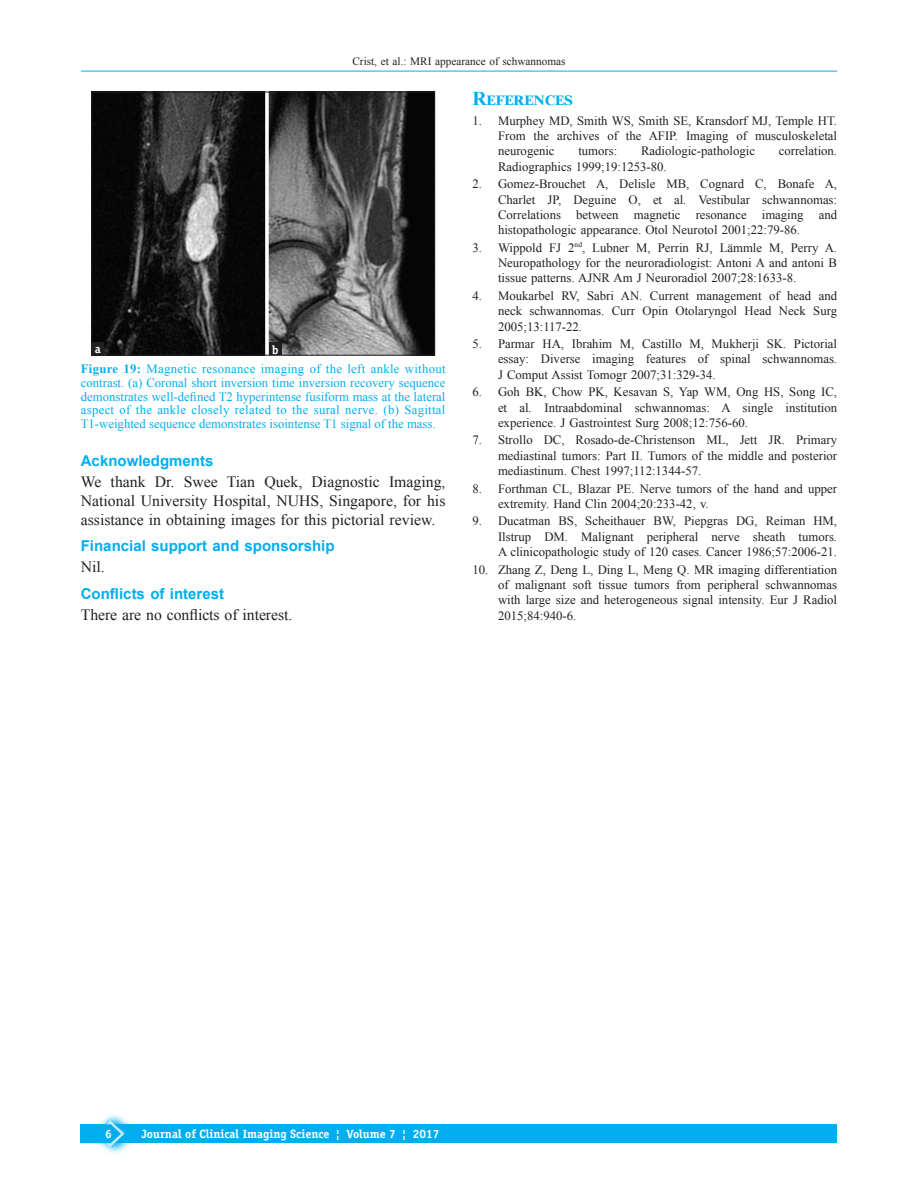
<style>
.page{position:relative;width:918px;height:1188px;background:#fff}
.page>*{position:absolute;margin:0;border:0;box-sizing:border-box;transform-origin:0 0}
.t1{font:700 19.5px "Times New Roman";letter-spacing:.025em;color:#00aeef}
.TX{font:15.75px/18.9px "Times New Roman";color:#231f20;text-align:justify}
.t2{font:700 15px "Arial";color:#00aeef}
.REF{font:12.75px/15.3px "Times New Roman";color:#231f20;text-align:justify}
.FGC{font:12.75px/13.6px "Times New Roman";color:#00aeef;text-align:justify}
.LABEL{font:700 12px "Officina Serif";color:#fff}
.t3{font:11.25px "Times New Roman";color:#231f20}
.s1{font-weight:700}
.s2{font-style:italic}
</style>
<div class="page">
<hr style="left:81px;top:71px;width:756px;height:1px;background:#00aeef">
<div style="left:81px;top:1124px;width:756px;height:19px;background:#00aeef"></div>
<svg style="left:103px;top:1114px;width:28px;height:39px"></svg>
<svg style="left:81px;top:1120px;width:44px;height:27px"></svg>
<img style="left:93px;top:94px;width:340px;height:259px">
<div style="left:91px;top:92px;width:344px;height:263px;border:1px solid #231f20"></div>
<div style="left:269px;top:343px;width:13px;height:12px;background:#231f20"></div>
<div style="left:91px;top:343px;width:13px;height:12px;background:#231f20"></div>
<p class="t3" style="left:352px;top:53px;width:215px">Crist, et al.: MRI appearance of schwannomas</p>
<p class="LABEL" style="left:95px;top:341px;width:7px">a</p>
<p class="LABEL" style="left:272px;top:342px;width:8px">b</p>
<p class="FGC" style="left:81px;top:362px;width:366px"><span class="s1">Figure 19:</span> Magnetic resonance imaging of the left ankle without contrast. (a) Coronal short inversion time inversion recovery sequence demonstrates well‑defined T2 hyperintense fusiform mass at the lateral aspect of the ankle closely related to the sural nerve. (b) Sagittal T1‑weighted sequence demonstrates isointense T1 signal of the mass.</p>
<h2 class="t2" style="left:81px;top:451px;width:134px">Acknowledgments</h2>
<p class="TX" style="left:81px;top:472px;width:366px">We thank Dr. Swee Tian Quek, Diagnostic Imaging, National University Hospital, NUHS, Singapore, for his assistance in obtaining images for this pictorial review.</p>
<h2 class="t2" style="left:81px;top:536px;width:255px">Financial support and sponsorship</h2>
<p class="TX" style="left:81px;top:557px;width:25px">Nil.</p>
<h2 class="t2" style="left:81px;top:583px;width:145px">Conflicts of interest</h2>
<p class="TX" style="left:81px;top:604px;width:213px">There are no conflicts of interest.</p>
<h1 class="t1" style="left:472px;top:84px;width:102px">References</h1>
<p class="REF" style="left:498px;top:112px;width:341px;text-indent:-26px">1. Murphey MD, Smith WS, Smith SE, Kransdorf MJ, Temple HT.<br>From the archives of the AFIP. Imaging of musculoskeletal neurogenic</p>
<p class="REF" style="left:578px;top:143px;width:40px">tumors:</p>
<p class="REF" style="left:641px;top:143px;width:116px">Radiologic‑pathologic</p>
<p class="REF" style="left:779px;top:143px;width:60px">correlation.</p>
<p class="REF" style="left:498px;top:158px;width:170px">Radiographics 1999;19:1253‑80.</p>
<p class="REF" style="left:498px;top:176px;width:341px;text-indent:-26px">2. Gomez‑Brouchet A, Delisle MB, Cognard C, Bonafe A, Charlet JP, Deguine O, et al<span class="s2">.</span> Vestibular schwannomas:<br>Correlations between magnetic resonance imaging and histopathologic appearance. Otol Neurotol 2001;22:79‑86.</p>
<p class="REF" style="left:498px;top:239px;width:341px;text-indent:-26px">3. Wippold FJ 2<sup>nd</sup>, Lubner M, Perrin RJ, Lämmle M, Perry A.<br>Neuropathology for the neuroradiologist: Antoni A and antoni B tissue patterns. AJNR Am J Neuroradiol 2007;28:1633‑8.</p>
<p class="REF" style="left:498px;top:288px;width:341px;text-indent:-26px">4. Moukarbel RV, Sabri AN. Current management of head and neck schwannomas. Curr Opin Otolaryngol Head Neck Surg 2005;13:117‑22.</p>
<p class="REF" style="left:498px;top:336px;width:341px;text-indent:-26px">5. Parmar HA, Ibrahim M, Castillo M, Mukherji SK. Pictorial essay: Diverse imaging features of spinal schwannomas.<br>J Comput Assist Tomogr 2007;31:329‑34.</p>
<p class="REF" style="left:498px;top:384px;width:341px;text-indent:-26px">6. Goh BK, Chow PK, Kesavan S, Yap WM, Ong HS, Song IC, et al<span class="s2">.</span> Intraabdominal schwannomas: A single institution experience. J Gastrointest Surg 2008;12:756‑60.</p>
<p class="REF" style="left:498px;top:432px;width:341px;text-indent:-26px">7. Strollo DC, Rosado‑de‑Christenson ML, Jett JR. Primary mediastinal tumors: Part II. Tumors of the middle and posterior mediastinum. Chest 1997;112:1344‑57.</p>
<p class="REF" style="left:498px;top:480px;width:341px;text-indent:-26px">8. Forthman CL, Blazar PE. Nerve tumors of the hand and upper extremity. Hand Clin 2004;20:233‑42, v.</p>
<p class="REF" style="left:498px;top:513px;width:341px;text-indent:-26px">9. Ducatman BS, Scheithauer BW, Piepgras DG, Reiman HM, Ilstrup DM. Malignant peripheral nerve sheath tumors.<br>A clinicopathologic study of 120 cases. Cancer 1986;57:2006‑21.</p>
<p class="REF" style="left:498px;top:561px;width:341px;text-indent:-26px">10. Zhang Z, Deng L, Ding L, Meng Q. MR imaging differentiation of malignant soft tissue tumors from peripheral schwannomas with large size and heterogeneous signal intensity. Eur J Radiol 2015;84:940‑6.</p>
<p class="LABEL" style="left:105px;top:1126px;width:8px">6</p>
<p class="LABEL" style="left:142px;top:1127px;width:299px">Journal of Clinical Imaging Science ¦ Volume 7 ¦ 2017</p>
</div>
